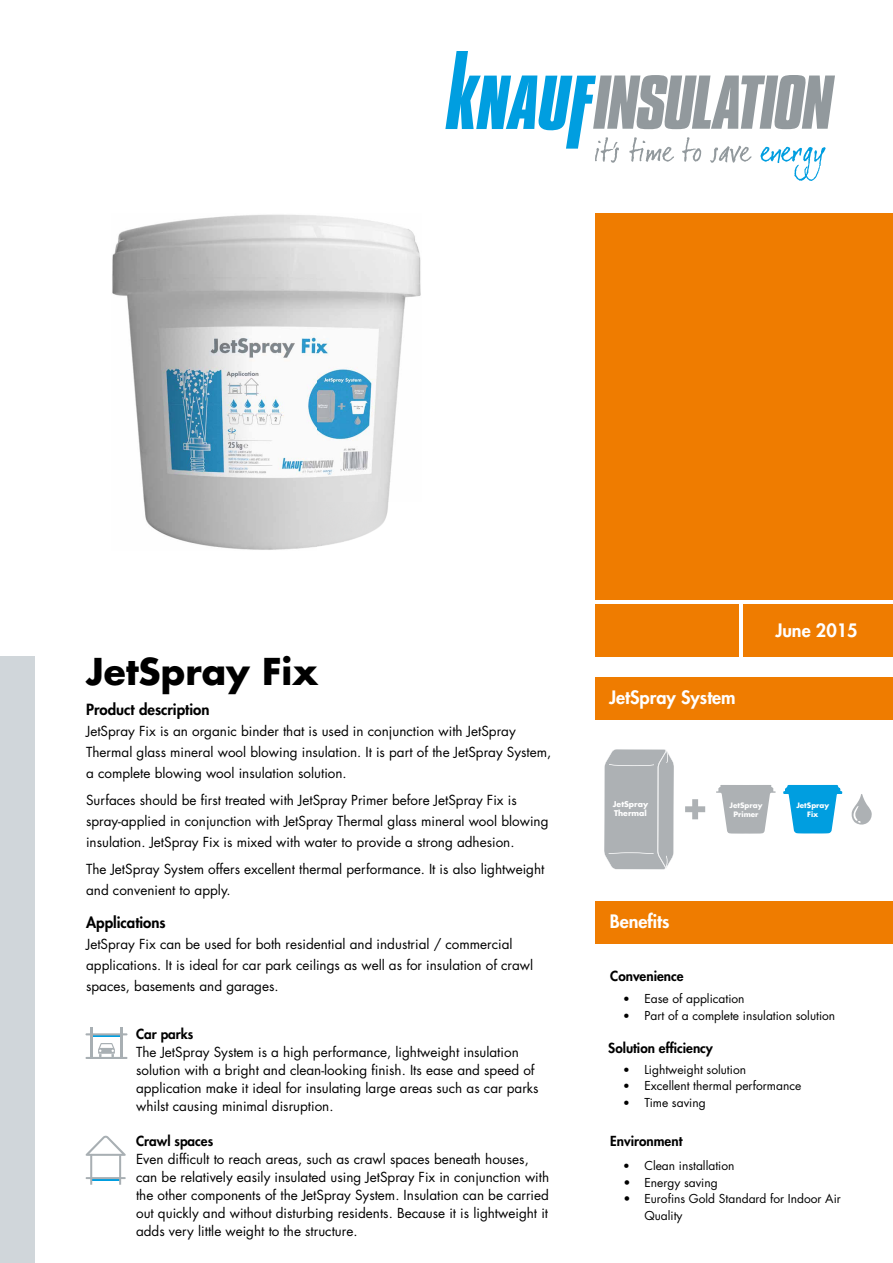
<style>
.page{position:relative;width:893px;height:1263px;background:#fff}
.page>*{position:absolute;margin:0;border:0;box-sizing:border-box;transform-origin:0 0}
.t1{font:700 36px "Futura Std";color:#000}
.t2{font:800 18px "Futura";color:#fff}
.t3{font:800 15px "Futura";color:#000}
.t4{font:13.5px/21px "Futura";color:#000}
.t5{font:800 13.5px "Futura";color:#000}
.t6{font:12px/16.5px "Futura";color:#000}
.t7{font:700 7.8px/9.3px "Futura Std";color:#fff}
.t8{font:700 7.2px/8.7px "Futura Std";color:#fff;text-align:center}
</style>
<div class="page">
<div style="left:0;top:657px;width:34px;height:606px;background:#d0d6da"></div>
<div style="left:595px;top:214px;width:298px;height:443px;background:#ef7c00"></div>
<hr style="left:595px;top:600px;width:298px;height:3px;background:#fff">
<hr style="left:740px;top:601px;width:3px;height:57px;background:#fff">
<div style="left:595px;top:677px;width:298px;height:43px;background:#ef7c00"></div>
<div style="left:595px;top:901px;width:298px;height:42px;background:#ef7c00"></div>
<svg style="left:783px;top:785px;width:59px;height:48px"></svg>
<svg style="left:716px;top:785px;width:60px;height:49px"></svg>
<div style="left:729px;top:802px;width:34px;height:15px;background:#adb1b4"></div>
<svg style="left:685px;top:799px;width:20px;height:20px"></svg>
<svg style="left:604px;top:749px;width:70px;height:121px;background:#b4b7ba"></svg>
<div style="left:609px;top:800px;width:43px;height:18px;background:#adb1b4"></div>
<svg style="left:851px;top:794px;width:21px;height:31px"></svg>
<svg style="left:445px;top:51px;width:390px;height:130px"></svg>
<svg style="left:85px;top:1135px;width:41px;height:50px"></svg>
<hr style="left:92px;top:1035px;width:29px;height:2px;background:#009ee0">
<hr style="left:85px;top:1057px;width:42px;height:2px;background:#a8afb3">
<hr style="left:85px;top:1033px;width:42px;height:2px;background:#a8afb3">
<hr style="left:90px;top:1028px;width:2px;height:31px;background:#a8afb3">
<hr style="left:121px;top:1028px;width:2px;height:31px;background:#a8afb3">
<svg style="left:98px;top:1043px;width:17px;height:14px"></svg>
<img style="left:112px;top:214px;width:309px;height:336px">
<h1 class="t1" style="left:86px;top:647px;width:234px">JetSpray Fix</h1>
<p class="t3" style="left:86px;top:700px;width:125px">Product description</p>
<p class="t4" style="left:86px;top:721px;width:467px">JetSpray Fix is an organic binder that is used in conjunction with JetSpray<br>Thermal glass mineral wool blowing insulation. It is part of the JetSpray System, a complete blowing wool insulation solution.</p>
<p class="t4" style="left:86px;top:790px;width:464px">Surfaces should be first treated with JetSpray Primer before JetSpray Fix is spray-applied in conjunction with JetSpray Thermal glass mineral wool blowing insulation. JetSpray Fix is mixed with water to provide a strong adhesion.</p>
<p class="t4" style="left:86px;top:859px;width:460px">The JetSpray System offers excellent thermal performance. It is also lightweight and convenient to apply.</p>
<p class="t3" style="left:86px;top:913px;width:81px">Applications</p>
<p class="t4" style="left:86px;top:934px;width:449px">JetSpray Fix can be used for both residential and industrial / commercial applications. It is ideal for car park ceilings as well as for insulation of crawl spaces, basements and garages.</p>
<p class="t5" style="left:136px;top:1025px;width:59px">Car parks</p>
<p class="t4" style="left:136px;top:1043px;width:404px;line-height:18px">The JetSpray System is a high performance, lightweight insulation solution with a bright and clean-looking finish. Its ease and speed of application make it ideal for insulating large areas such as car parks whilst causing minimal disruption.</p>
<p class="t5" style="left:136px;top:1132px;width:79px">Crawl spaces</p>
<p class="t4" style="left:136px;top:1150px;width:415px;line-height:18px">Even difficult to reach areas, such as crawl spaces beneath houses, can be relatively easily insulated using JetSpray Fix in conjunction with the other components of the JetSpray System. Insulation can be carried out quickly and without disturbing residents. Because it is lightweight it adds very little weight to the structure.</p>
<h2 class="t2" style="left:609px;top:686px;width:128px">JetSpray System</h2>
<h2 class="t2" style="left:775px;top:619px;width:84px">June 2015</h2>
<p class="t7" style="left:613px;top:799px;width:37px">JetSpray<br>Thermal</p>
<p class="t8" style="left:796px;top:801px;width:34px">JetSpray<br>Fix</p>
<p class="t8" style="left:729px;top:801px;width:34px">JetSpray<br>Primer</p>
<h2 class="t2" style="left:610px;top:909px;width:61px">Benefits</h2>
<p class="t5" style="left:610px;top:967px;width:75px">Convenience</p>
<p class="t6" style="left:644px;top:991px;width:192px">Ease of application<br>Part of a complete insulation solution</p>
<p class="t5" style="left:608px;top:1039px;width:106px">Solution efficiency</p>
<p class="t6" style="left:644px;top:1061px;width:158px">Lightweight solution<br>Excellent thermal performance<br>Time saving</p>
<p class="t5" style="left:610px;top:1132px;width:74px">Environment</p>
<p class="t6" style="left:644px;top:1158px;width:92px">Clean installation</p>
<p class="t6" style="left:623px;top:1174px;width:96px">• Energy saving</p>
<p class="t6" style="left:644px;top:1191px;width:198px;text-indent:-21px">• Eurofins Gold Standard for Indoor Air<br>Quality</p>
</div>
